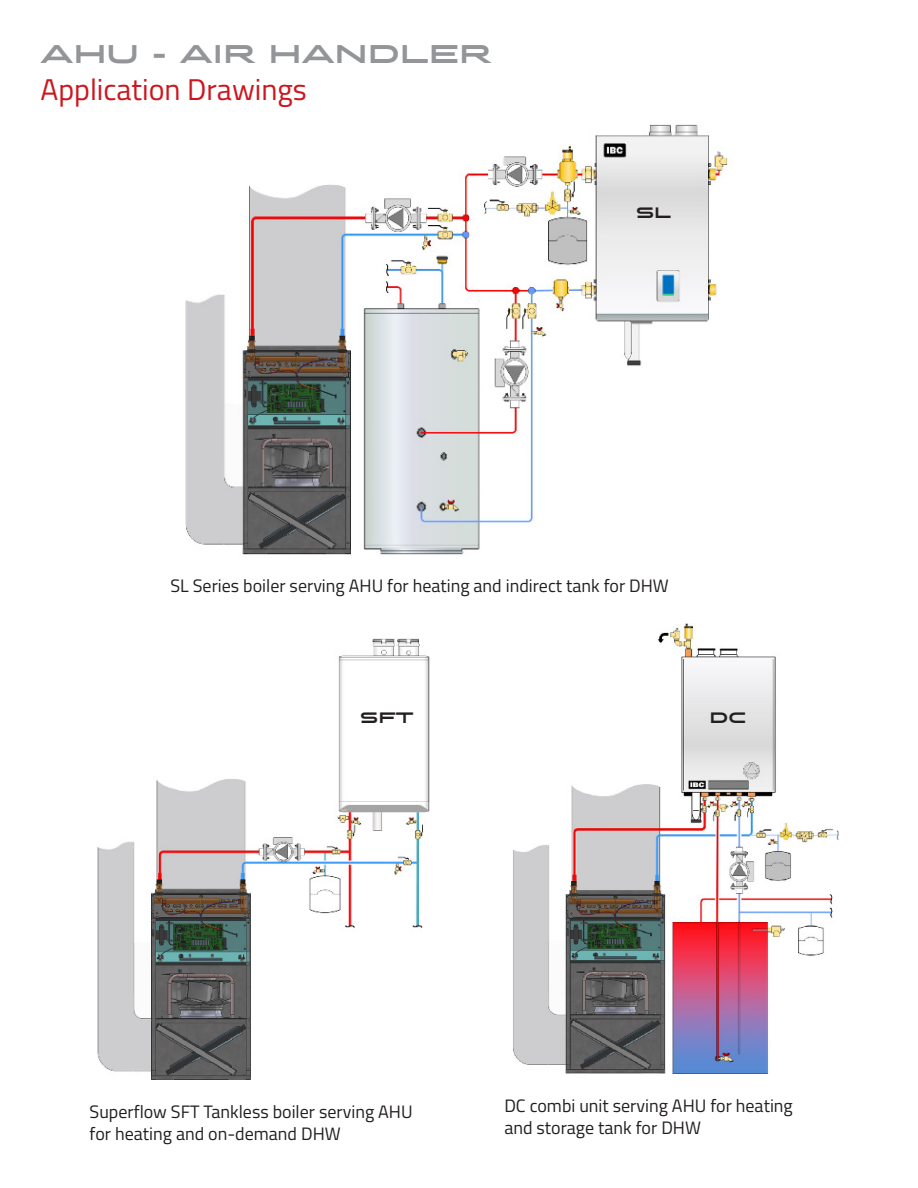
<style>
.page{position:relative;width:918px;height:1188px;background:#fff}
.page>*{position:absolute;margin:0;border:0;box-sizing:border-box;transform-origin:0 0}
.t1{font:30px "Titillium Web";color:#cd151d}
.t2{font:25.5px "Stereo Gothic 750 Regular 2";color:#939598}
.t3{font:18px/21.6px "Titillium Web";color:#231f20}
.t4{font:15px "Stereo Gothic 750 Regular 2";color:#231f20}
</style>
<div class="page">
<img style="left:185px;top:124px;width:545px;height:431px">
<img style="left:97px;top:638px;width:332px;height:441px">
<img style="left:513px;top:624px;width:326px;height:449px">
<p class="t2" style="left:40px;top:32px;width:453px">AHU - AIR HANDLER</p>
<p class="t1" style="left:40px;top:68px;width:268px">Application Drawings</p>
<p class="t4" style="left:636px;top:200px;width:37px">SL</p>
<p class="t3" style="left:171px;top:574px;width:500px">SL Series boiler serving AHU for heating and indirect tank for DHW</p>
<p class="t4" style="left:360px;top:704px;width:55px">SFT</p>
<p class="t4" style="left:710px;top:704px;width:38px">DC</p>
<p class="t3" style="left:90px;top:1100px;width:325px">Superflow SFT Tankless boiler serving AHU for heating and on-demand DHW</p>
<p class="t3" style="left:504px;top:1094px;width:290px">DC combi unit serving AHU for heating and storage tank for DHW</p>
</div>
